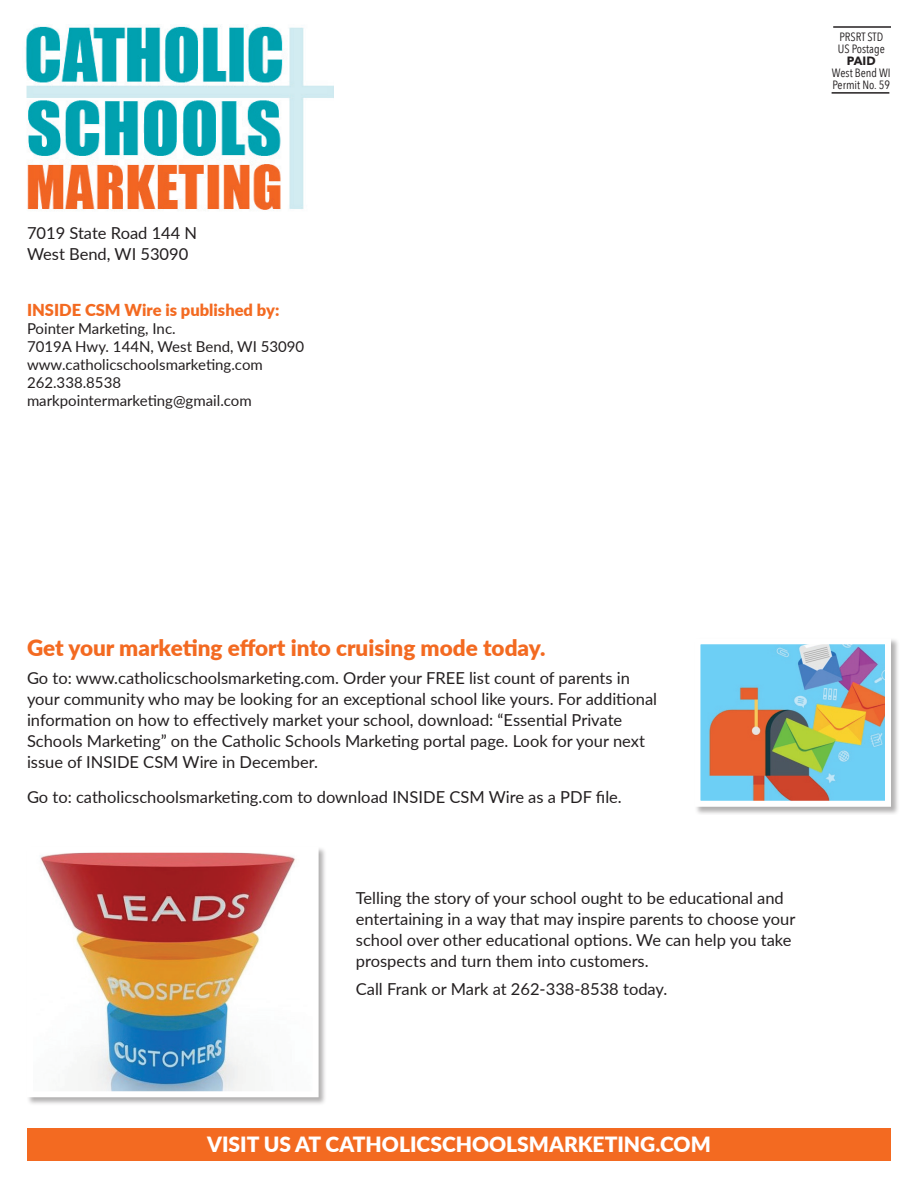
<style>
.page{position:relative;width:918px;height:1188px;background:#fff}
.page>*{position:absolute;margin:0;border:0;box-sizing:border-box;transform-origin:0 0}
.t1{font:900 22.5px "Lato";color:#f36a21}
.t2{font:900 21px "Lato";color:#fff}
.t3{font:16.5px/21px "Lato";color:#231f20}
.t4{font:900 16.5px "Lato";color:#f36a21}
.t5{font:15px/18px "Lato";color:#231f20}
.t6{font:12px/12px "Avenir Next Condensed";color:#231f20}
.t7{font:700 12px "Avenir Next";color:#231f20}
</style>
<div class="page">
<div style="left:694px;top:638px;width:205px;height:177px;background:#231f20;opacity:.35"></div>
<img style="left:701px;top:645px;width:183px;height:155px">
<div style="left:694px;top:638px;width:197px;height:169px;border:6px solid #fff"></div>
<div style="left:26px;top:846px;width:301px;height:260px;background:#231f20;opacity:.35"></div>
<img style="left:34px;top:854px;width:278px;height:236px">
<div style="left:27px;top:847px;width:292px;height:250px;border:6px solid #fff"></div>
<div style="left:27px;top:1129px;width:864px;height:32px;background:#f36a21"></div>
<img style="left:25px;top:26px;width:309px;height:185px">
<hr style="left:832px;top:92px;width:57px;height:2px;background:#231f20">
<hr style="left:833px;top:26px;width:58px;height:2px;background:#231f20">
<p class="t3" style="left:27px;top:222px;width:172px">7019 State Road 144 N<br>West Bend, WI 53090</p>
<p class="t4" style="left:27px;top:297px;width:254px">INSIDE CSM Wire is published by:</p>
<p class="t5" style="left:27px;top:319px;width:279px">Pointer Marketing, Inc.<br>7019A Hwy. 144N, West Bend, WI 53090 www.catholicschoolsmarketing.com<br>262.338.8538 markpointermarketing@gmail.com</p>
<p class="t6" style="left:838px;top:30px;width:48px">PRSRT STD<br>US Postage</p>
<p class="t7" style="left:847px;top:50px;width:30px">PAID</p>
<p class="t6" style="left:832px;top:66px;width:60px">West Bend WI<br>Permit No. 59</p>
<h1 class="t1" style="left:27px;top:631px;width:520px">Get your marketing effort into cruising mode today.</h1>
<p class="t3" style="left:27px;top:667px;width:632px">Go to: www.catholicschoolsmarketing.com. Order your FREE list count of parents in your community who may be looking for an exceptional school like yours. For additional information on how to effectively market your school, download: “Essential Private Schools Marketing” on the Catholic Schools Marketing portal page. Look for your next issue of INSIDE CSM Wire in December.</p>
<p class="t3" style="left:27px;top:785px;width:596px">Go to: catholicschoolsmarketing.com to download INSIDE CSM Wire as a PDF file.</p>
<p class="t3" style="left:356px;top:887px;width:441px">Telling the story of your school ought to be educational and entertaining in a way that may inspire parents to choose your school over other educational options. We can help you take prospects and turn them into customers.</p>
<p class="t3" style="left:356px;top:978px;width:313px">Call Frank or Mark at 262-338-8538 today.</p>
<p class="t2" style="left:207px;top:1128px;width:505px">VISIT US AT CATHOLICSCHOOLSMARKETING.COM</p>
</div>
